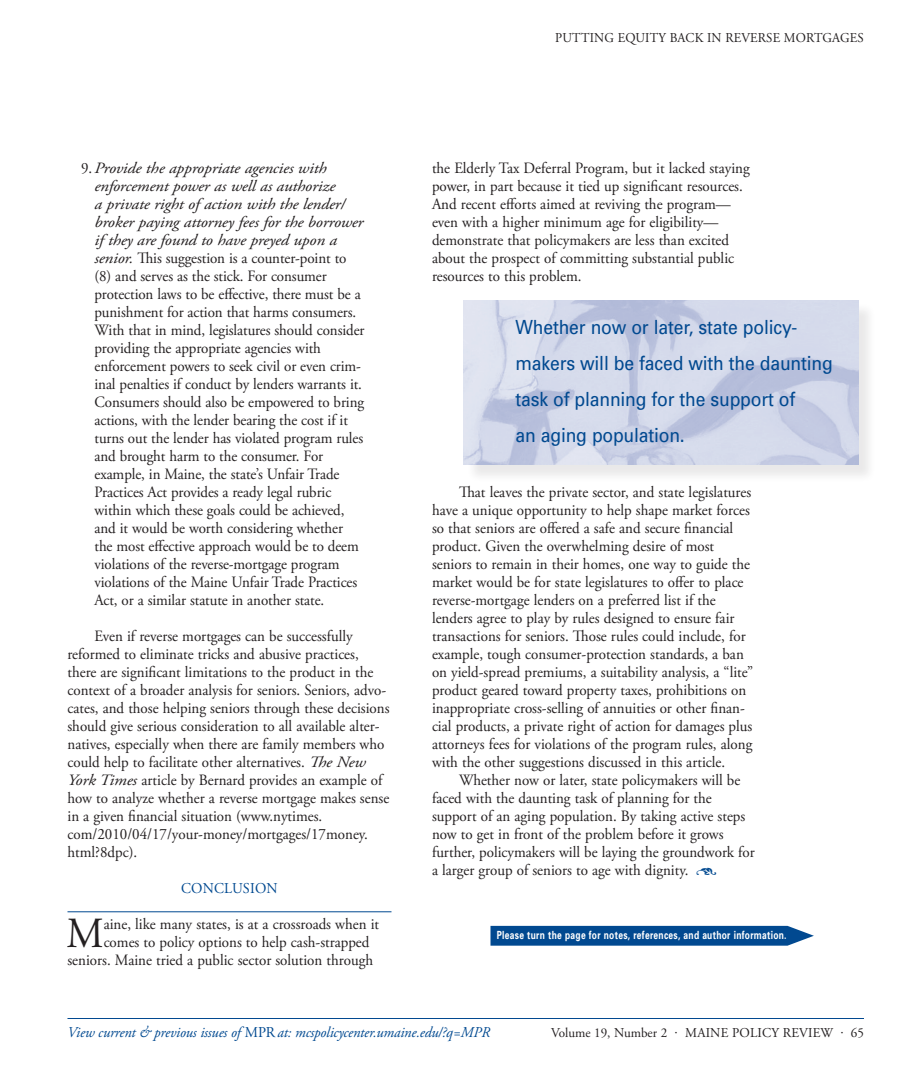
<style>
.page{position:relative;width:918px;height:1080px;background:#fff}
.page>*{position:absolute;margin:0;border:0;box-sizing:border-box;transform-origin:0 0}
._1stParagraph{font:42.9px "Adobe Garamond Pro";color:#231f20;scale:.95 1}
.Callout{font:19.5px/36px "Univers";letter-spacing:-.01em;color:#014990;scale:.9 1}
.Body{font:15.75px/18px "Adobe Garamond Pro";color:#231f20;scale:.95 1}
.Bullit_LAST{font:15.75px/18px "Adobe Garamond Pro";letter-spacing:-.005em;color:#231f20;scale:.95 1}
._1stParagraph-2{font:15.75px/18px "Adobe Garamond Pro";color:#231f20;scale:.95 1}
.t1{font:italic 15px "Adobe Garamond Pro";letter-spacing:-.01em;color:#014990}
.Subhead{font:15px "Adobe Garamond Pro";letter-spacing:.015em;color:#014990;scale:.95 1}
.PGheader_LFT{font:13.5px "Adobe Garamond Pro";letter-spacing:.015em;color:#231f20}
.PGheader_LFT-2{font:13.5px "Adobe Garamond Pro";letter-spacing:.015em;color:#231f20;scale:.95 1}
.t2{font:700 11.25px "Univers";letter-spacing:.035em;color:#fff;scale:.75 1}
.s1{font-style:italic}
.s2{font-family:"L Decoration Pi One";font-size:21px;color:#014990}
.s3{font-style:normal}
</style>
<div class="page">
<hr style="left:68px;top:1018px;width:796px;height:1px;background:#014990">
<hr style="left:68px;top:911px;width:324px;height:1px;background:#014990">
<div style="left:466px;top:302px;width:411px;height:181px;background:#231f20;opacity:.1"></div>
<img style="left:464px;top:300px;width:394px;height:165px">
<svg style="left:490px;top:926px;width:324px;height:20px;background:#0f5396"></svg>
<p class="PGheader_LFT-2" style="left:555px;top:30px;width:326px">PUTTING EQUITY BACK IN REVERSE MORTGAGES</p>
<p class="Bullit_LAST" style="left:94px;top:160px;width:286px;text-indent:-14px">9. <span class="s1">Provide the appropriate agencies with enforcement power as well as authorize<br>a private right of action with the lender/ broker paying attorney fees for the borrower if they are found to have preyed upon a senior.</span> This suggestion is a counter-point to (8) and serves as the stick. For consumer protection laws to be effective, there must be a punishment for action that harms consumers.<br>With that in mind, legislatures should consider providing the appropriate agencies with enforcement powers to seek civil or even crim&shy;inal penalties if conduct by lenders warrants it.<br>Consumers should also be empowered to bring actions, with the lender bearing the cost if it turns out the lender has violated program rules and brought harm to the consumer. For example, in Maine, the state’s Unfair Trade Practices Act provides a ready legal rubric within which these goals could be achieved, and it would be worth considering whether the most effective approach would be to deem violations of the reverse-mortgage program violations of the Maine Unfair Trade Practices Act, or a similar statute in another state.</p>
<p class="Body" style="left:68px;top:628px;width:341px;text-indent:27px">Even if reverse mortgages can be successfully reformed to eliminate tricks and abusive practices, there are significant limitations to the product in the context of a broader analysis for seniors. Seniors, advo&shy;cates, and those helping seniors through these decisions should give serious consideration to all available alter&shy;natives, especially when there are family members who could help to facilitate other alternatives. <span class="s1">The New York Times</span> article by Bernard provides an example of how to analyze whether a reverse mortgage makes sense in a given financial situation (www.nytimes. com/2010/04/17/your-money/mortgages/17money. html?8dpc).</p>
<p class="Subhead" style="left:181px;top:880px;width:103px">CONCLUSION</p>
<p class="_1stParagraph" style="left:67px;top:908px;width:41px">M</p>
<p class="_1stParagraph-2" style="left:104px;top:916px;width:292px">aine, like many states, is at a crossroads when it</p>
<p class="_1stParagraph-2" style="left:104px;top:934px;width:281px">comes to policy options to help cash-strapped</p>
<p class="_1stParagraph-2" style="left:68px;top:952px;width:323px">seniors. Maine tried a public sector solution through</p>
<p class="_1stParagraph-2" style="left:432px;top:160px;width:336px">the Elderly Tax Deferral Program, but it lacked staying power, in part because it tied up significant resources.<br>And recent efforts aimed at reviving the program— even with a higher minimum age for eligibility— demonstrate that policymakers are less than excited about the prospect of committing substantial public resources to this problem.</p>
<p class="Callout" style="left:516px;top:308px;width:354px">Whether now or later, state policy&shy;makers will be faced with the daunting task of planning for the support of<br>an aging population.</p>
<p class="Body" style="left:432px;top:484px;width:340px;text-indent:27px">That leaves the private sector, and state legislatures have a unique opportunity to help shape market forces so that seniors are offered a safe and secure financial product. Given the overwhelming desire of most seniors to remain in their homes, one way to guide the market would be for state legislatures to offer to place reverse-mortgage lenders on a preferred list if the lenders agree to play by rules designed to ensure fair transactions for seniors. Those rules could include, for example, tough consumer-protection standards, a ban on yield-spread premiums, a suitability analysis, a “lite” product geared toward property taxes, prohibitions on inappropriate cross-selling of annuities or other finan&shy;cial products, a private right of action for damages plus attorneys fees for violations of the program rules, along with the other suggestions discussed in this article.</p>
<p class="Body" style="left:432px;top:772px;width:341px;text-indent:27px">Whether now or later, state policymakers will be faced with the daunting task of planning for the support of an aging population. By taking active steps now to get in front of the problem before it grows further, policymakers will be laying the groundwork for a larger group of seniors to age with dignity. <span class="s2">-</span></p>
<p class="t2" style="left:497px;top:928px;width:388px">Please turn the page for notes, references, and author information.</p>
<p class="t1" style="left:68px;top:1023px;width:424px">View current &amp; previous issues of <span class="s3">MPR</span> at: mcspolicycenter.umaine.edu/?q=MPR</p>
<p class="PGheader_LFT" style="left:551px;top:1024px;width:314px">Volume 19, Number 2 · MAINE POLICY REVIEW · 65</p>
</div>
